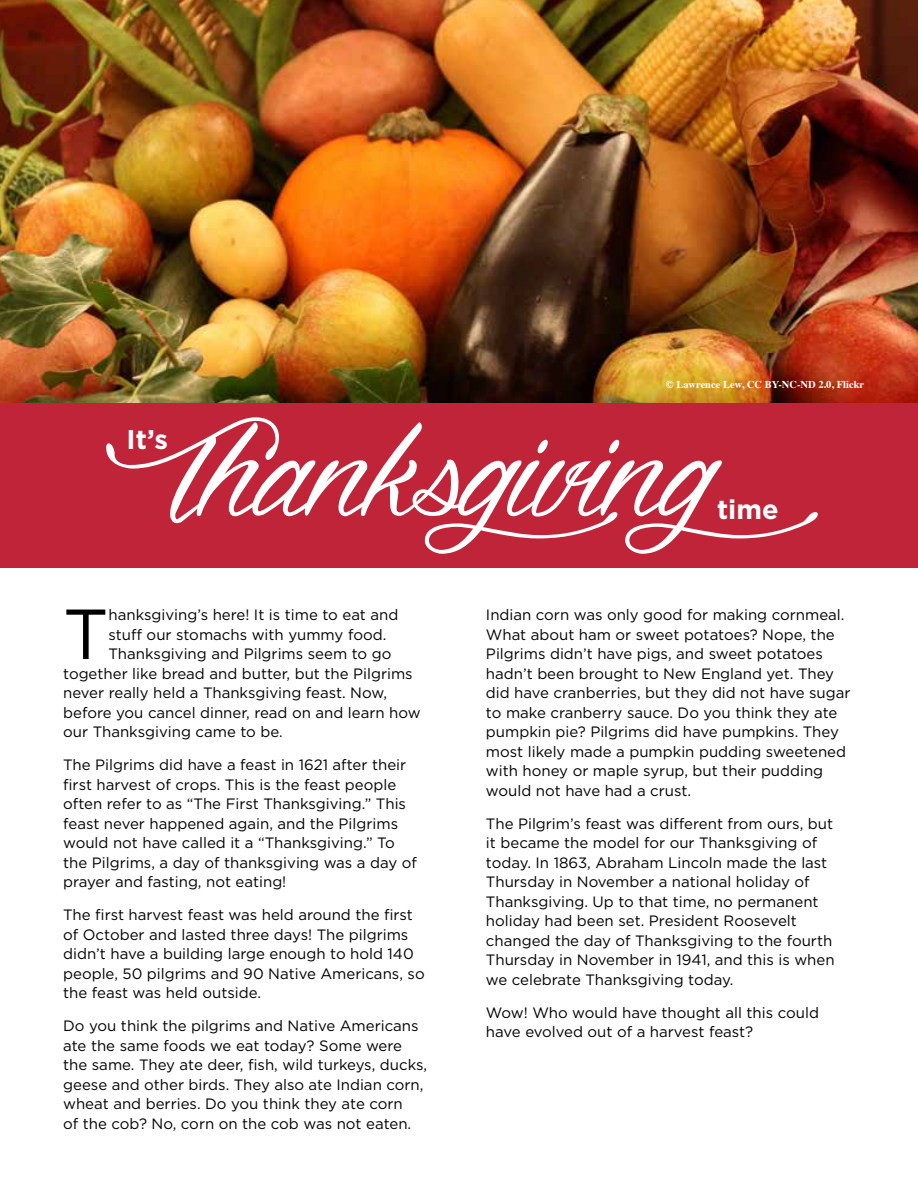
<style>
.page{position:relative;width:918px;height:1188px;background:#fff}
.page>*{position:absolute;margin:0;border:0;box-sizing:border-box;transform-origin:0 0}
.t1{font:300px "Dragonis Coming";color:#fff}
.t2{font:70.65px "Gotham";color:#000}
.t3{font:700 27px "Gotham";color:#fff}
.t4{font:15px/19.5px "Gotham";color:#000}
.t5{font:700 10.5px "Times";color:#fff}
</style>
<div class="page">
<img style="left:0;top:0;width:918px;height:404px">
<div style="left:0;top:404px;width:918px;height:164px;background:#bf2439"></div>
<p class="t5" style="left:666px;top:374px;width:200px">© Lawrence Lew, CC BY-NC-ND 2.0, Flickr</p>
<h1 class="t1" style="left:124px;top:237px;width:589px">Thanksgiving</h1>
<h3 class="t3" style="left:127px;top:421px;width:43px">It’s</h3>
<h3 class="t3" style="left:717px;top:491px;width:63px">time</h3>
<h2 class="t2" style="left:63px;top:589px;width:47px">T</h2>
<p class="t4" style="left:109px;top:605px;width:291px">hanksgiving’s here! It is time to eat and</p>
<p class="t4" style="left:109px;top:624px;width:279px">stuff our stomachs with yummy food.</p>
<p class="t4" style="left:109px;top:644px;width:284px">Thanksgiving and Pilgrims seem to go</p>
<p class="t4" style="left:63px;top:663px;width:351px">together like bread and butter, but the Pilgrims</p>
<p class="t4" style="left:63px;top:683px;width:325px">never really held a Thanksgiving feast. Now,</p>
<p class="t4" style="left:63px;top:702px;width:359px">before you cancel dinner, read on and learn how</p>
<p class="t4" style="left:63px;top:722px;width:221px">our Thanksgiving came to be.</p>
<p class="t4" style="left:63px;top:755px;width:355px">The Pilgrims did have a feast in 1621 after their first harvest of crops. This is the feast people often refer to as “The First Thanksgiving.” This feast never happened again, and the Pilgrims would not have called it a “Thanksgiving.” To the Pilgrims, a day of thanksgiving was a day of prayer and fasting, not eating!</p>
<p class="t4" style="left:63px;top:905px;width:363px">The first harvest feast was held around the first of October and lasted three days! The pilgrims didn’t have a building large enough to hold 140 people, 50 pilgrims and 90 Native Americans, so the feast was held outside.</p>
<p class="t4" style="left:63px;top:1016px;width:366px">Do you think the pilgrims and Native Americans ate the same foods we eat today? Some were the same. They ate deer, fish, wild turkeys, ducks, geese and other birds. They also ate Indian corn, wheat and berries. Do you think they ate corn<br>of the cob? No, corn on the cob was not eaten.</p>
<p class="t4" style="left:486px;top:605px;width:366px">Indian corn was only good for making cornmeal.<br>What about ham or sweet potatoes? Nope, the Pilgrims didn’t have pigs, and sweet potatoes hadn’t been brought to New England yet. They did have cranberries, but they did not have sugar to make cranberry sauce. Do you think they ate pumpkin pie? Pilgrims did have pumpkins. They most likely made a pumpkin pudding sweetened with honey or maple syrup, but their pudding would not have had a crust.</p>
<p class="t4" style="left:486px;top:813px;width:350px">The Pilgrim’s feast was different from ours, but it became the model for our Thanksgiving of today. In 1863, Abraham Lincoln made the last Thursday in November a national holiday of Thanksgiving. Up to that time, no permanent holiday had been set. President Roosevelt changed the day of Thanksgiving to the fourth Thursday in November in 1941, and this is when we celebrate Thanksgiving today.</p>
<p class="t4" style="left:486px;top:1002px;width:334px">Wow! Who would have thought all this could have evolved out of a harvest feast?</p>
</div>
